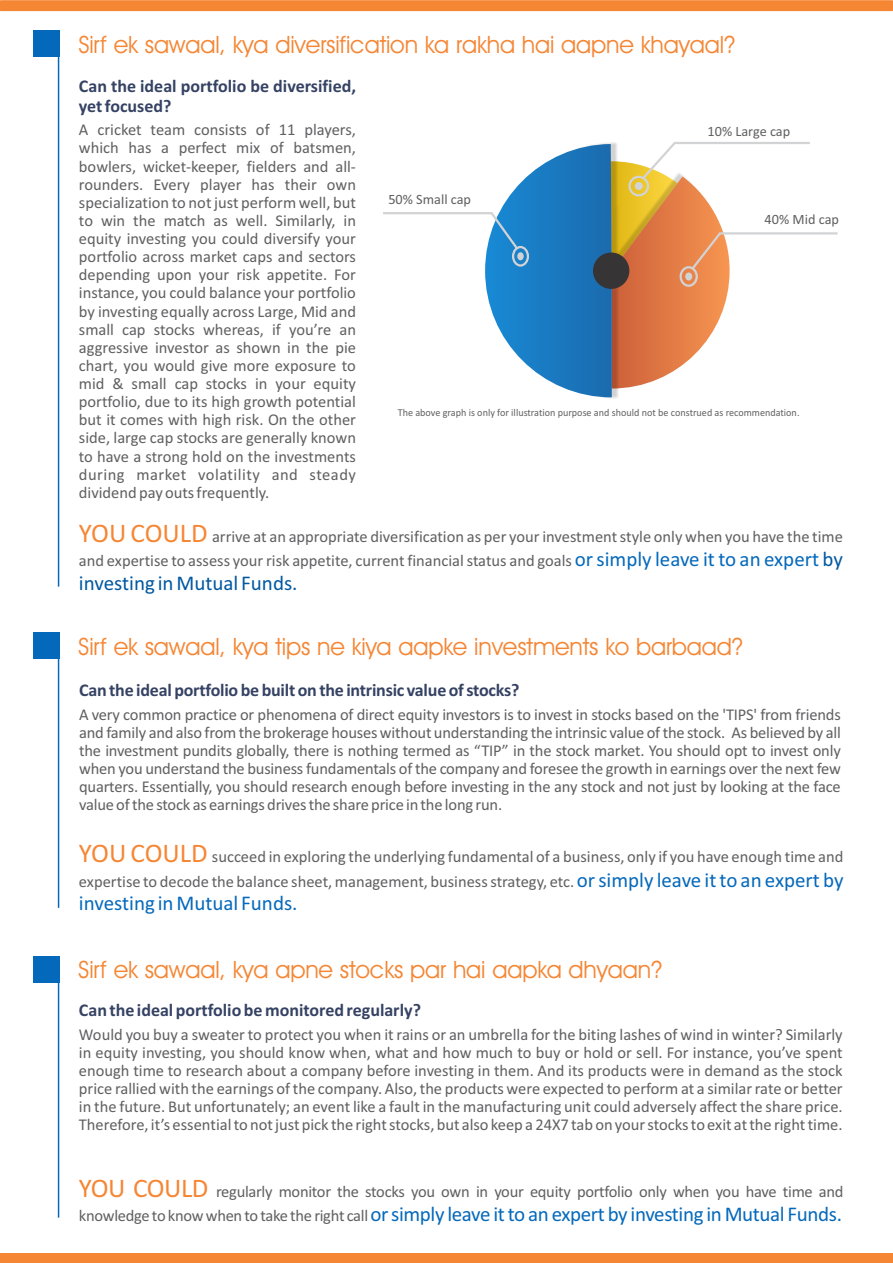
<style>
.page{position:relative;width:893px;height:1263px;background:#fff}
.page>*{position:absolute;margin:0;border:0;box-sizing:border-box;transform-origin:0 0}
.t1{font:24px "Avant Garde IT Cby BT";letter-spacing:-.005em;color:#f58634}
.t2{font:21px "Calibri";letter-spacing:-.02em;color:#0569bb}
.t3{font:21px "Calibri";color:#0569bb}
.t4{font:21px "Calibri";color:#0058a1}
.t5{font:700 18px/19.8px "Calibri";color:#354263}
.t6{font:16.5px/18.1px "Calibri";color:#606062;text-align:justify}
.t7{font:16.5px "Calibri";letter-spacing:-.02em;color:#606062}
.t8{font:14.25px "Calibri";color:#606062}
.t9{font:10.5px "Calibri";color:#606062}
.s1{font-size:27px;color:#f58634}
.s2{font-size:21px;color:#0569bb}
.s3{font-size:21px;color:#0058a1}
.s4{font-size:16.5px;color:#606062}
</style>
<div class="page">
<div style="left:0;top:0;width:893px;height:11px;background:#f58634"></div>
<svg style="left:383px;top:142px;width:455px;height:255px"></svg>
<div style="left:628px;top:176px;width:21px;height:20px;border:2px solid #d2d3d5;border-radius:50%"></div>
<div style="left:635px;top:182px;width:8px;height:8px;background:#d2d3d5;border-radius:50%"></div>
<div style="left:33px;top:31px;width:27px;height:26px;background:#0569bb"></div>
<hr style="left:58px;top:50px;width:1px;height:537px;background:#0569bb">
<div style="left:33px;top:632px;width:27px;height:27px;background:#0569bb"></div>
<hr style="left:58px;top:652px;width:1px;height:256px;background:#0569bb">
<div style="left:33px;top:957px;width:27px;height:26px;background:#0569bb"></div>
<hr style="left:58px;top:983px;width:1px;height:235px;background:#0569bb">
<div style="left:0;top:1253px;width:893px;height:10px;background:#f58634"></div>
<h1 class="t1" style="left:78px;top:34px;width:658px">Sirf ek sawaal, kya diversification ka rakha hai aapne khayaal?</h1>
<p class="t5" style="left:79px;top:77px;width:279px">Can the ideal portfolio be diversified, yet focused?</p>
<p class="t6" style="left:79px;top:122px;width:279px">A cricket team consists of 11 players, which has a perfect mix of batsmen, bowlers, wicket-keeper, fielders and all&shy;rounders. Every player has their own specialization to not just perform well, but to win the match as well. Similarly, in equity investing you could diversify your portfolio across market caps and sectors depending upon your risk appetite. For instance, you could balance your portfolio by investing equally across Large, Mid and small cap stocks whereas, if you’re an aggressive investor as shown in the pie chart, you would give more exposure to mid &amp; small cap stocks in your equity portfolio, due to its high growth potential but it comes with high risk. On the other side, large cap stocks are generally known to have a strong hold on the investments during market volatility and steady dividend pay outs frequently.</p>
<p class="t8" style="left:707px;top:125px;width:84px">10% Large cap</p>
<p class="t8" style="left:388px;top:194px;width:84px">50% Small cap</p>
<p class="t8" style="left:765px;top:213px;width:76px">40% Mid cap</p>
<p class="t9" style="left:398px;top:408px;width:403px">The above graph is only for illustration purpose and should not be construed as recommendation.</p>
<p class="t6" style="left:79px;top:526px;width:765px;line-height:24.5px"><span class="s1">YOU COULD</span> arrive at an appropriate diversification as per your investment style only when you have the time and expertise to assess your risk appetite, current financial status and goals <span class="s2">or simply leave it to an expert</span> <span class="s3">by</span></p>
<p class="t4" style="left:79px;top:574px;width:220px">investing in Mutual Funds.</p>
<h1 class="t1" style="left:78px;top:637px;width:666px">Sirf ek sawaal, kya tips ne kiya aapke investments ko barbaad?</h1>
<p class="t5" style="left:79px;top:681px;width:442px">Can the ideal portfolio be built on the intrinsic value of stocks?</p>
<p class="t6" style="left:79px;top:706px;width:763px">A very common practice or phenomena of direct equity investors is to invest in stocks based on the 'TIPS' from friends and family and also from the brokerage houses without understanding the intrinsic value of the stock. As believed by all the investment pundits globally, there is nothing termed as “TIP” in the stock market. You should opt to invest only when you understand the business fundamentals of the company and foresee the growth in earnings over the next few quarters. Essentially, you should research enough before investing in the any stock and not just by looking at the face value of the stock as earnings drives the share price in the long run.</p>
<p class="t6" style="left:79px;top:846px;width:766px;line-height:24.5px"><span class="s1">YOU COULD</span> succeed in exploring the underlying fundamental of a business, only if you have enough time and expertise to decode the balance sheet, management, business strategy, etc.<span class="s2">or simply leave it to an expert by</span></p>
<p class="t3" style="left:79px;top:894px;width:220px">investing in Mutual Funds.</p>
<h1 class="t1" style="left:78px;top:960px;width:585px">Sirf ek sawaal, kya apne stocks par hai aapka dhyaan?</h1>
<p class="t5" style="left:79px;top:1001px;width:344px">Can the ideal portfolio be monitored regularly?</p>
<p class="t6" style="left:79px;top:1026px;width:765px">Would you buy a sweater to protect you when it rains or an umbrella for the biting lashes of wind in winter? Similarly in equity investing, you should know when, what and how much to buy or hold or sell. For instance, you’ve spent enough time to research about a company before investing in them. And its products were in demand as the stock price rallied with the earnings of the company. Also, the products were expected to perform at a similar rate or better in the future. But unfortunately; an event like a fault in the manufacturing unit could adversely affect the share price.<br>Therefore, it’s essential to not just pick the right stocks, but also keep a 24X7 tab on your stocks to exit at the right time.</p>
<p class="t7" style="left:79px;top:1184px;width:766px"><span class="s1">YOU COULD</span> regularly monitor the stocks you own in your equity portfolio only when you have time and</p>
<p class="t2" style="left:79px;top:1205px;width:764px"><span class="s4">knowledge to know when to take the right call</span> or simply leave it to an expert by investing in Mutual Funds.</p>
</div>
